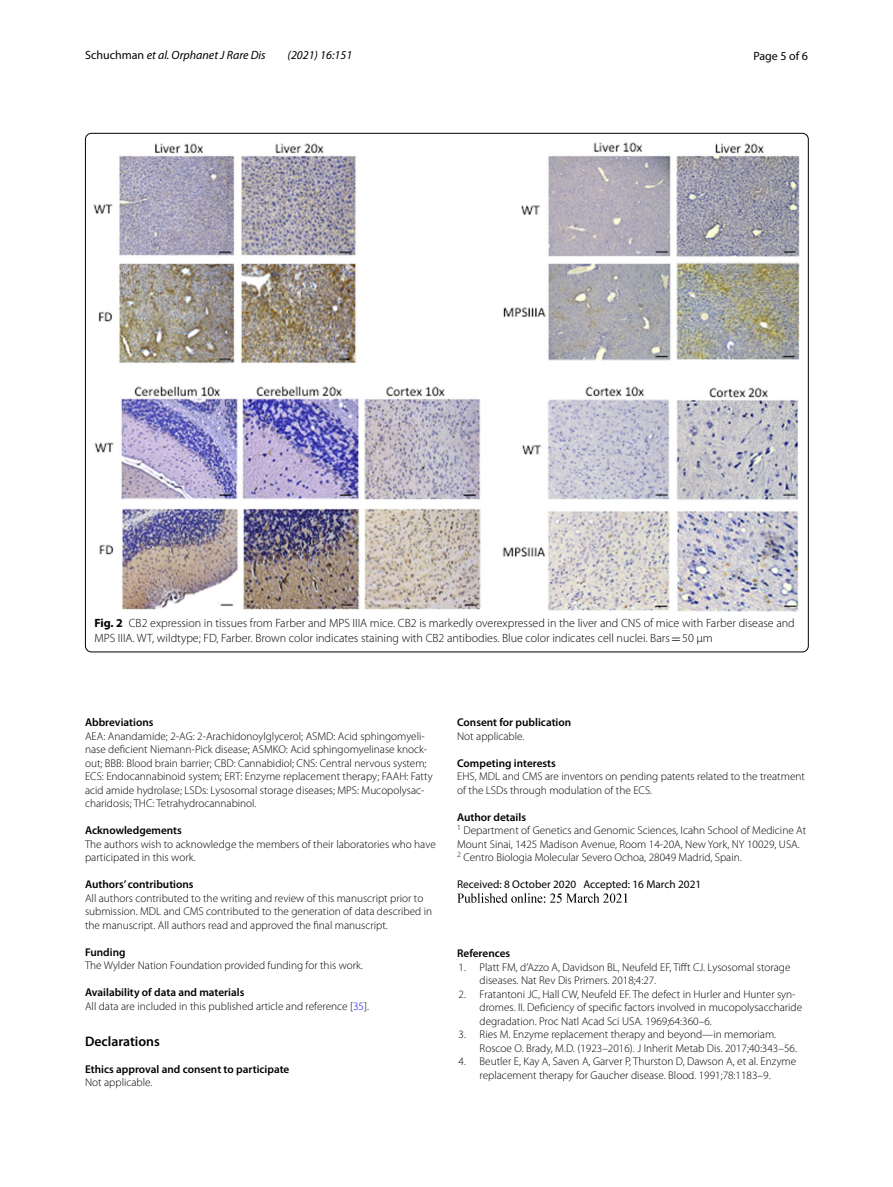
<style>
.page{position:relative;width:893px;height:1187px;background:#fff}
.page>*{position:absolute;margin:0;border:0;box-sizing:border-box;transform-origin:0 0}
.t1{font:600 13.8px "Myriad Pro";color:#000}
.t2{font:300 12px/15px "Myriad Pro";color:#000}
.t3{font:italic 12px "Myriad Pro";color:#000}
.t4{font:12px "Myriad Pro";color:#000}
.t5{font:300 11.25px/13.5px "Myriad Pro";color:#000}
.t6{font:600 11.25px "Myriad Pro";color:#000}
.t7{font:11.25px "Myriad Pro";color:#000}
.s1{font-style:normal}
.s2{font-weight:700}
.s3{font-family:"MTSY";font-weight:400}
.s4{font-weight:600}
.s5{color:#00f}
</style>
<div class="page">
<img style="left:457px;top:893px;width:171px;height:10px">
<img style="left:94px;top:142px;width:706px;height:469px">
<p class="t3" style="left:85px;top:48px;width:182px"><span class="s1">Schuchman</span> et al. Orphanet J Rare Dis</p>
<p class="t3" style="left:288px;top:48px;width:66px">(2021) 16:151</p>
<p class="t4" style="left:753px;top:48px;width:56px">Page 5 of 6</p>
<p class="t2" style="left:94px;top:615px;width:702px"><span class="s2">Fig. 2</span> CB2 expression in tissues from Farber and MPS IIIA mice. CB2 is markedly overexpressed in the liver and CNS of mice with Farber disease and<br>MPS IIIA. WT, wildtype; FD, Farber. Brown color indicates staining with CB2 antibodies. Blue color indicates cell nuclei. Bars<span class="s3">=</span>50 µm</p>
<p class="t6" style="left:85px;top:715px;width:70px">Abbreviations</p>
<p class="t5" style="left:85px;top:729px;width:349px">AEA: Anandamide; 2-AG: 2-Arachidonoylglycerol; ASMD: Acid sphingomyeli‑ nase deficient Niemann-Pick disease; ASMKO: Acid sphingomyelinase knock&shy;out; BBB: Blood brain barrier; CBD: Cannabidiol; CNS: Central nervous system; ECS: Endocannabinoid system; ERT: Enzyme replacement therapy; FAAH: Fatty acid amide hydrolase; LSDs: Lysosomal storage diseases; MPS: Mucopolysac‑ charidosis; THC: Tetrahydrocannabinol.</p>
<p class="t6" style="left:85px;top:823px;width:98px">Acknowledgements</p>
<p class="t5" style="left:85px;top:837px;width:352px">The authors wish to acknowledge the members of their laboratories who have participated in this work.</p>
<p class="t6" style="left:85px;top:877px;width:110px">Authors’ contributions</p>
<p class="t5" style="left:85px;top:891px;width:349px">All authors contributed to the writing and review of this manuscript prior to submission. MDL and CMS contributed to the generation of data described in the manuscript. All authors read and approved the final manuscript.</p>
<p class="t6" style="left:85px;top:944px;width:42px">Funding</p>
<p class="t5" style="left:85px;top:959px;width:279px">The Wylder Nation Foundation provided funding for this work.</p>
<p class="t5" style="left:85px;top:986px;width:285px"><span class="s4">Availability of data and materials<br></span>All data are included in this published article and reference [<span class="s5">35</span>].</p>
<p class="t1" style="left:85px;top:1032px;width:76px">Declarations</p>
<p class="t6" style="left:85px;top:1061px;width:206px">Ethics approval and consent to participate</p>
<p class="t5" style="left:85px;top:1076px;width:69px">Not applicable.</p>
<p class="t6" style="left:457px;top:715px;width:116px">Consent for publication</p>
<p class="t5" style="left:457px;top:729px;width:69px">Not applicable.</p>
<p class="t6" style="left:457px;top:755px;width:100px">Competing interests</p>
<p class="t5" style="left:457px;top:770px;width:349px">EHS, MDL and CMS are inventors on pending patents related to the treatment of the LSDs through modulation of the ECS.</p>
<p class="t5" style="left:457px;top:810px;width:351px"><span class="s4">Author details<br></span><sup>1</sup> Department of Genetics and Genomic Sciences, Icahn School of Medicine At Mount Sinai, 1425 Madison Avenue, Room 14‑20A, New York, NY 10029, USA.<br><sup>2</sup> Centro Biologia Molecular Severo Ochoa, 28049 Madrid, Spain.</p>
<p class="t7" style="left:457px;top:877px;width:246px">Received: 8 October 2020 Accepted: 16 March 2021</p>
<p class="t6" style="left:457px;top:946px;width:55px">References</p>
<p class="t5" style="left:480px;top:960px;width:312px;text-indent:-21px">1. Platt FM, d’Azzo A, Davidson BL, Neufeld EF, Tifft CJ. Lysosomal storage diseases. Nat Rev Dis Primers. 2018;4:27.</p>
<p class="t5" style="left:480px;top:987px;width:324px;text-indent:-21px">2. Fratantoni JC, Hall CW, Neufeld EF. The defect in Hurler and Hunter syn‑ dromes. II. Deficiency of specific factors involved in mucopolysaccharide degradation. Proc Natl Acad Sci USA. 1969;64:360–6.</p>
<p class="t5" style="left:480px;top:1028px;width:319px;text-indent:-21px">3. Ries M. Enzyme replacement therapy and beyond—in memoriam.<br>Roscoe O. Brady, M.D. (1923–2016). J Inherit Metab Dis. 2017;40:343–56.</p>
<p class="t5" style="left:459px;top:1055px;width:339px;text-align:center">4. Beutler E, Kay A, Saven A, Garver P, Thurston D, Dawson A, et al. Enzyme replacement therapy for Gaucher disease. Blood. 1991;78:1183–9.</p>
</div>
